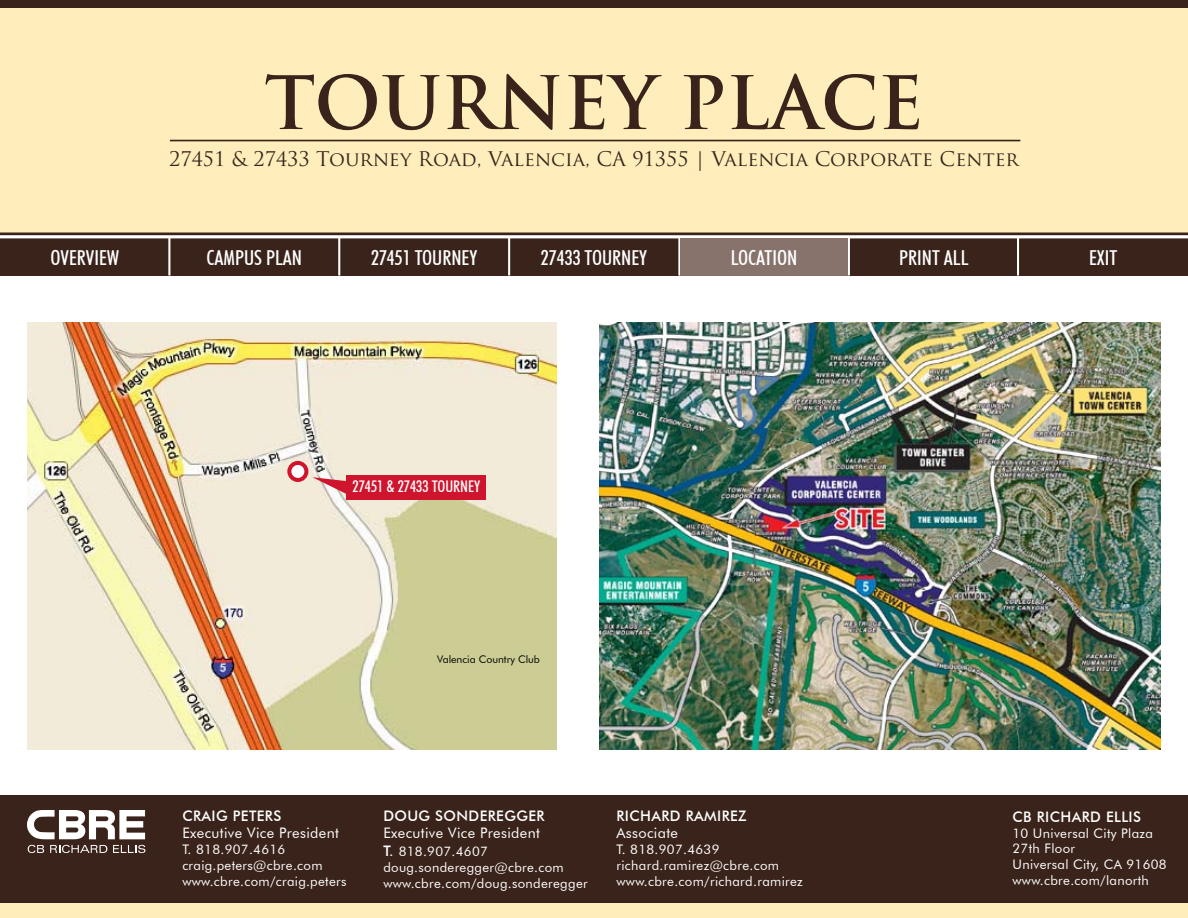
<style>
.page{position:relative;width:1188px;height:918px;background:#fff}
.page>*{position:absolute;margin:0;border:0;box-sizing:border-box;transform-origin:0 0}
.t1{font:700 71.55px "Trajan Pro";color:#3a231a}
.t2{font:500 condensed 20.55px "Futura BT";color:#fff}
.t3{font:19.65px "Trajan Pro";color:#3a231a}
.t4{font:500 condensed 16.05px "Futura BT";color:#fff}
.t5{font:500 14.55px "Futura BT";letter-spacing:.025em;color:#fff}
.t6{font:14.55px "Futura BT";letter-spacing:.025em;color:#fff}
.t7{font:13.2px/15.9px "Futura BT";letter-spacing:.025em;color:#fff}
.t8{font:10.5px "Futura BT";color:#000}
.s1{font-weight:500;font-size:14.55px}
</style>
<div class="page">
<div style="left:0;top:891px;width:1188px;height:27px;background:#ffeebc"></div>
<div style="left:0;top:796px;width:1188px;height:107px;background:#3a231a"></div>
<svg style="left:28px;top:845px;width:16px;height:8px"></svg>
<svg style="left:50px;top:845px;width:57px;height:8px"></svg>
<svg style="left:113px;top:845px;width:32px;height:8px"></svg>
<svg style="left:27px;top:810px;width:118px;height:29px"></svg>
<div style="left:0;top:238px;width:170px;height:37px;background:#3a231a"></div>
<div style="left:170px;top:238px;width:169px;height:37px;background:#3a231a"></div>
<div style="left:339px;top:238px;width:170px;height:37px;background:#3a231a"></div>
<div style="left:849px;top:238px;width:170px;height:37px;background:#3a231a"></div>
<div style="left:1018px;top:238px;width:170px;height:37px;background:#3a231a"></div>
<div style="left:509px;top:238px;width:170px;height:37px;background:#3a231a"></div>
<div style="left:0;top:0;width:1188px;height:8px;background:#3a231a"></div>
<div style="left:0;top:8px;width:1188px;height:224px;background:#ffeebc"></div>
<hr style="left:338px;top:238px;width:2px;height:37px;background:#fff">
<hr style="left:848px;top:238px;width:2px;height:37px;background:#fff">
<hr style="left:1017px;top:238px;width:2px;height:37px;background:#fff">
<hr style="left:678px;top:238px;width:2px;height:37px;background:#fff">
<hr style="left:508px;top:238px;width:2px;height:37px;background:#fff">
<hr style="left:168px;top:238px;width:2px;height:37px;background:#fff">
<svg style="left:0;top:232px;width:1188px;height:3px;background:#5a4434"></svg>
<hr style="left:170px;top:140px;width:850px;height:1px;background:#3a231a">
<img style="left:27px;top:322px;width:530px;height:427px">
<div style="left:346px;top:475px;width:140px;height:25px;background:#ce152d"></div>
<div style="left:289px;top:463px;width:17px;height:17px;background:#fff;border-radius:50%"></div>
<div style="left:287px;top:461px;width:21px;height:21px;border:4px solid #ce152d;border-radius:50%"></div>
<svg style="left:312px;top:477px;width:34px;height:18px"></svg>
<img style="left:599px;top:322px;width:562px;height:427px">
<div style="left:680px;top:238px;width:168px;height:37px;background:#87736c"></div>
<h1 class="t1" style="left:265px;top:58px;width:660px">TOURNEY PLACE</h1>
<h3 class="t3" style="left:169px;top:147px;width:851px">27451 &amp; 27433 Tourney Road, Valencia, CA 91355 | Valencia Corporate Center</h3>
<h2 class="t2" style="left:50px;top:245px;width:70px">OVERVIEW</h2>
<h2 class="t2" style="left:207px;top:245px;width:97px">CAMPUS PLAN</h2>
<h2 class="t2" style="left:371px;top:245px;width:108px">27451 TOURNEY</h2>
<h2 class="t2" style="left:541px;top:245px;width:108px">27433 TOURNEY</h2>
<h2 class="t2" style="left:899px;top:245px;width:71px">PRINT ALL</h2>
<h2 class="t2" style="left:1089px;top:245px;width:30px">EXIT</h2>
<h2 class="t2" style="left:731px;top:245px;width:68px">LOCATION</h2>
<p class="t4" style="left:352px;top:477px;width:101px">27451 &amp; 27433 TOURNEY</p>
<p class="t8" style="left:437px;top:653px;width:104px">Valencia Country Club</p>
<p class="t5" style="left:182px;top:807px;width:101px">CRAIG PETERS</p>
<p class="t6" style="left:182px;top:824px;width:158px">Executive Vice President</p>
<p class="t7" style="left:182px;top:842px;width:166px">T. 818.907.4616 craig.peters@cbre.com www.cbre.com/craig.peters</p>
<p class="t5" style="left:383px;top:807px;width:163px">DOUG SONDEREGGER</p>
<p class="t6" style="left:383px;top:824px;width:158px">Executive Vice President</p>
<p class="t7" style="left:383px;top:843px;width:206px"><span class="s1">T.</span> 818.907.4607 doug.sonderegger@cbre.com www.cbre.com/doug.sonderegger</p>
<p class="t5" style="left:616px;top:807px;width:132px">RICHARD RAMIREZ</p>
<p class="t6" style="left:616px;top:824px;width:63px">Associate</p>
<p class="t7" style="left:616px;top:842px;width:188px">T. 818.907.4639 richard.ramirez@cbre.com www.cbre.com/richard.ramirez</p>
<p class="t5" style="left:1012px;top:808px;width:130px">CB RICHARD ELLIS</p>
<p class="t7" style="left:1012px;top:825px;width:156px">10 Universal City Plaza<br>27th Floor<br>Universal City, CA 91608 www.cbre.com/lanorth</p>
</div>
